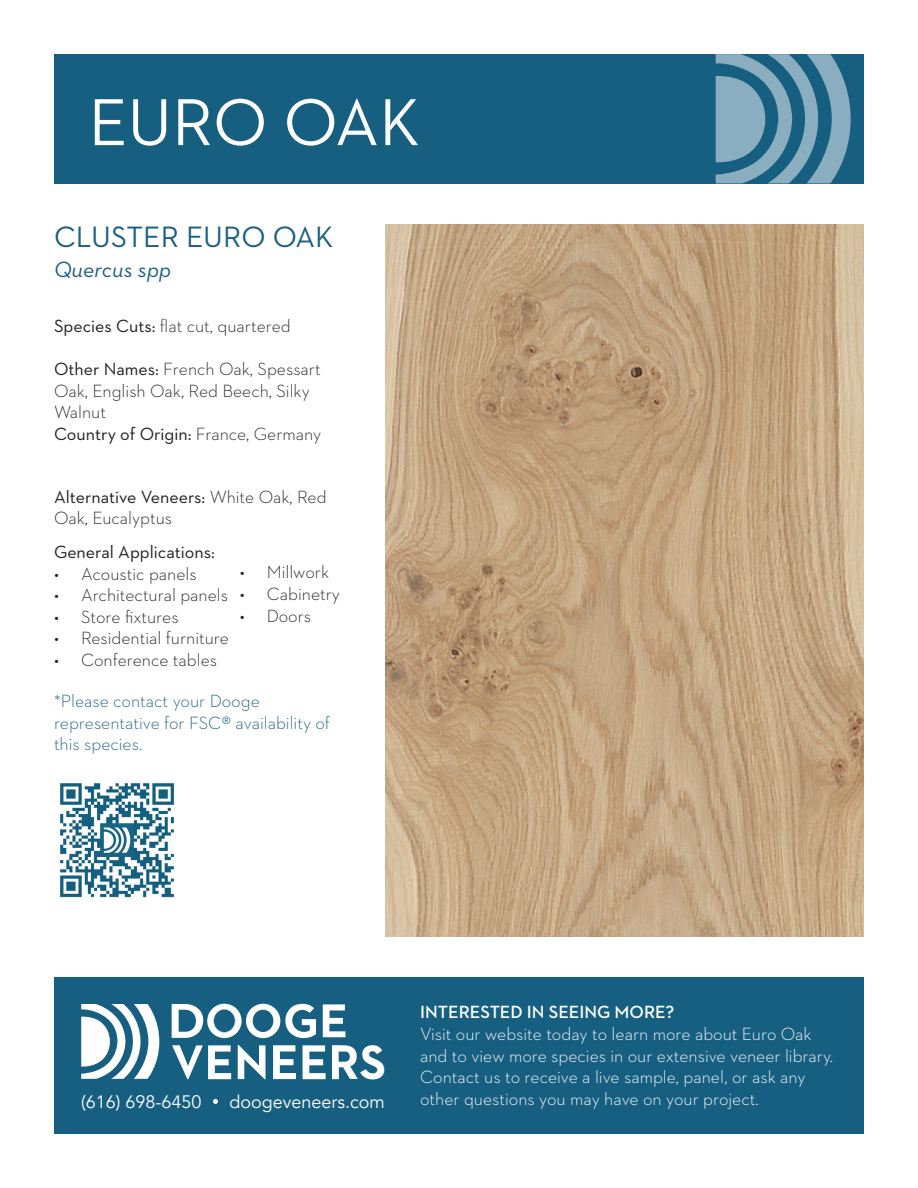
<style>
.page{position:relative;width:918px;height:1188px;background:#fff}
.page>*{position:absolute;margin:0;border:0;box-sizing:border-box;transform-origin:0 0}
.t1{font:67.5px "Neutraface 2 Text";color:#fff}
.t2{font:700 49.2px "Neutraface 2 Text";color:#fff}
.t3{font:30px "Neutraface 2 Text";color:#1a6082}
.t4{font:italic 22.5px "Neutraface 2 Text";color:#1a6082}
.t5{font:300 18px/21.6px "Neutraface 2 Text";color:#231f20}
.t6{font:300 18px/21.6px "Neutraface 2 Text";color:#fff}
.t7{font:300 18px/21.6px "Neutraface 2 Text";color:#1a6082}
.t8{font:18px "Neutraface 2 Text";color:#231f20}
.t9{font:18px "Avenir";color:#fff}
.t10{font:600 18px "Neutraface 2 Text";color:#fff}
.s1{font-weight:400}
.s2{font-weight:300}
</style>
<div class="page">
<div style="left:54px;top:977px;width:810px;height:157px;background:#175f81"></div>
<svg style="left:81px;top:1004px;width:78px;height:75px"></svg>
<svg style="left:172px;top:1003px;width:144px;height:36px"></svg>
<svg style="left:323px;top:1004px;width:22px;height:33px"></svg>
<svg style="left:273px;top:1045px;width:23px;height:34px"></svg>
<svg style="left:303px;top:1045px;width:23px;height:34px"></svg>
<svg style="left:172px;top:1045px;width:59px;height:34px"></svg>
<svg style="left:238px;top:1045px;width:27px;height:34px"></svg>
<svg style="left:332px;top:1045px;width:26px;height:34px"></svg>
<img style="left:386px;top:224px;width:478px;height:713px">
<svg style="left:213px;top:1099px;width:5px;height:5px"></svg>
<div style="left:54px;top:54px;width:810px;height:130px;background:#175f81"></div>
<svg style="left:716px;top:54px;width:135px;height:129px"></svg>
<img style="left:60px;top:783px;width:115px;height:115px">
<p class="t1" style="left:89px;top:80px;width:333px">EURO OAK</p>
<p class="t3" style="left:54px;top:219px;width:281px">CLUSTER EURO OAK</p>
<p class="t4" style="left:54px;top:256px;width:119px">Quercus spp</p>
<p class="t5" style="left:54px;top:315px;width:238px"><span class="s1">Species Cuts:</span> flat cut, quartered</p>
<p class="t5" style="left:54px;top:358px;width:268px"><span class="s1">Other Names:</span> French Oak, Spessart<br>Oak, English Oak, Red Beech, Silky<br>Walnut</p>
<p class="t8" style="left:54px;top:423px;width:269px">Country of Origin: <span class="s2">France, Germany</span></p>
<p class="t5" style="left:54px;top:486px;width:274px"><span class="s1">Alternative Veneers:</span> White Oak, Red<br>Oak, Eucalyptus</p>
<p class="t8" style="left:54px;top:541px;width:162px">General Applications:</p>
<p class="t5" style="left:54px;top:563px;width:144px">• Acoustic panels</p>
<p class="t5" style="left:54px;top:584px;width:176px">• Architectural panels</p>
<p class="t5" style="left:54px;top:606px;width:126px">• Store fixtures</p>
<p class="t5" style="left:54px;top:627px;width:176px">• Residential furniture</p>
<p class="t5" style="left:54px;top:649px;width:165px">• Conference tables</p>
<p class="t5" style="left:240px;top:561px;width:91px">• Millwork</p>
<p class="t5" style="left:240px;top:583px;width:102px">• Cabinetry</p>
<p class="t5" style="left:240px;top:604px;width:73px">• Doors</p>
<p class="t7" style="left:54px;top:690px;width:277px">*Please contact your Dooge representative for FSC® availability of this species.</p>
<p class="t2" style="left:360px;top:1031px;width:28px">S</p>
<p class="t9" style="left:81px;top:1091px;width:122px">(616) 698-6450</p>
<p class="t9" style="left:230px;top:1091px;width:157px">doogeveneers.com</p>
<p class="t10" style="left:420px;top:1001px;width:256px">INTERESTED IN SEEING MORE?</p>
<p class="t6" style="left:420px;top:1023px;width:414px">Visit our website today to learn more about Euro Oak and to view more species in our extensive veneer library.<br>Contact us to receive a live sample, panel, or ask any other questions you may have on your project.</p>
</div>
